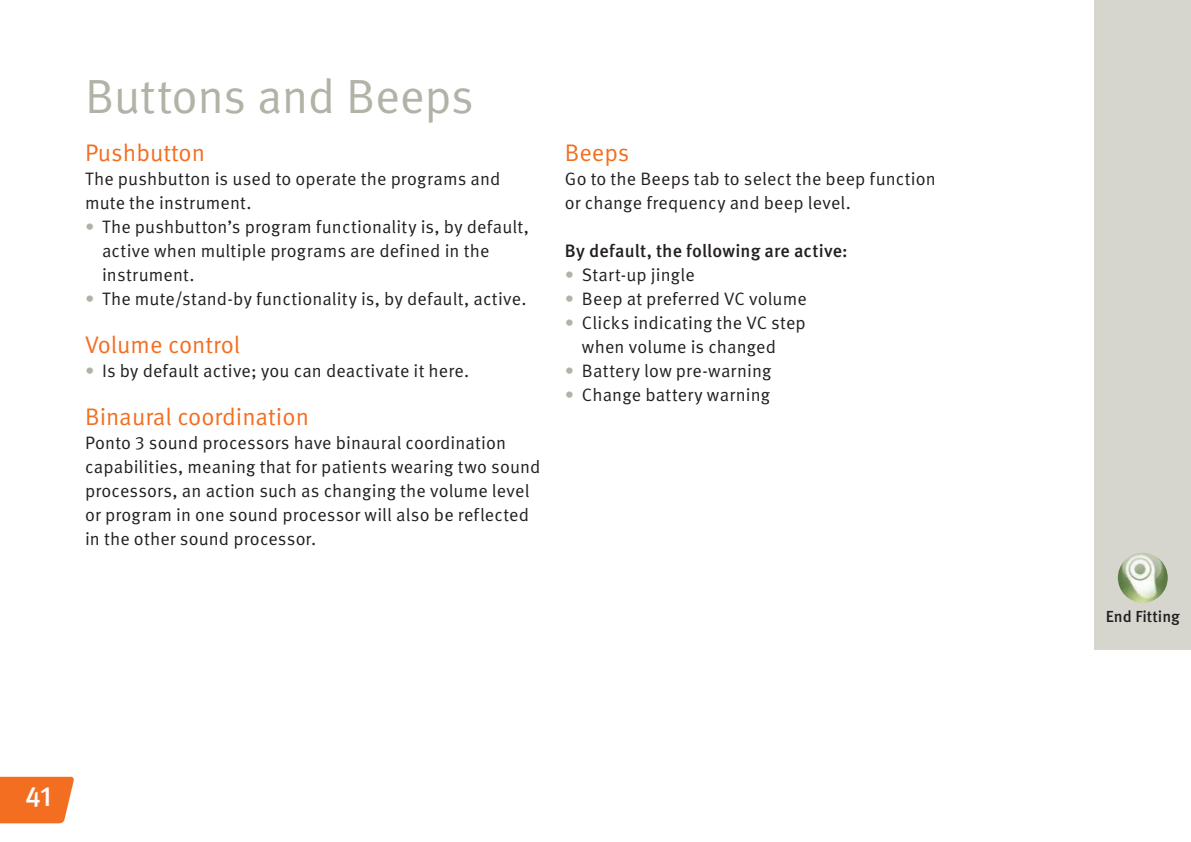
<style>
.page{position:relative;width:1191px;height:842px;background:#fff}
.page>*{position:absolute;margin:0;border:0;box-sizing:border-box;transform-origin:0 0}
.t1{font:48px "Meta Pro OM";letter-spacing:-.01em;color:#b2b2a7}
.t2{font:500 28px "Meta Pro OM";color:#fff}
.t3{font:24px "Meta Pro OM";color:#f36e21}
.t4{font:18px/24px "Meta Pro OM";letter-spacing:.005em;color:#231f20}
.t5{font:500 18px "Meta Pro OM";letter-spacing:.01em;color:#231f20}
.t6{font:500 16px "Meta Pro OM";color:#231f20}
.s1{color:#b2b2a7}
</style>
<div class="page">
<div style="left:1094px;top:0;width:97px;height:650px;background:#d6d6cf"></div>
<svg style="left:0;top:777px;width:74px;height:46px;background:#f37730"></svg>
<img style="left:1117px;top:553px;width:50px;height:50px;border-radius:25px">
<h1 class="t1" style="left:85px;top:68px;width:390px">Buttons and Beeps</h1>
<h3 class="t3" style="left:85px;top:139px;width:122px">Pushbutton</h3>
<p class="t4" style="left:85px;top:167px;width:417px">The pushbutton is used to operate the programs and mute the instrument.</p>
<p class="t4" style="left:102px;top:215px;width:428px;text-indent:-17px"><span class="s1">•</span> The pushbutton’s program functionality is, by default, active when multiple programs are defined in the instrument.</p>
<p class="t4" style="left:85px;top:287px;width:443px"><span class="s1">•</span> The mute/stand-by functionality is, by default, active.</p>
<h3 class="t3" style="left:85px;top:331px;width:157px">Volume control</h3>
<p class="t4" style="left:85px;top:359px;width:385px"><span class="s1">•</span> Is by default active; you can deactivate it here.</p>
<h3 class="t3" style="left:85px;top:403px;width:225px">Binaural coordination</h3>
<p class="t4" style="left:85px;top:431px;width:457px">Ponto 3 sound processors have binaural coordination capabilities, meaning that for patients wearing two sound processors, an action such as changing the volume level or program in one sound processor will also be reflected in the other sound processor.</p>
<h3 class="t3" style="left:565px;top:139px;width:66px">Beeps</h3>
<p class="t4" style="left:565px;top:167px;width:372px">Go to the Beeps tab to select the beep function or change frequency and beep level.</p>
<p class="t5" style="left:565px;top:240px;width:284px">By default, the following are active:</p>
<p class="t4" style="left:565px;top:263px;width:131px"><span class="s1">•</span> Start-up jingle</p>
<p class="t4" style="left:565px;top:287px;width:243px"><span class="s1">•</span> Beep at preferred VC volume</p>
<p class="t4" style="left:582px;top:311px;width:225px;text-indent:-17px"><span class="s1">•</span> Clicks indicating the VC step when volume is changed</p>
<p class="t4" style="left:565px;top:359px;width:208px"><span class="s1">•</span> Battery low pre-warning</p>
<p class="t4" style="left:565px;top:383px;width:207px"><span class="s1">•</span> Change battery warning</p>
<h2 class="t2" style="left:25px;top:779px;width:28px">41</h2>
<p class="t6" style="left:1105px;top:607px;width:76px">End Fitting</p>
</div>
